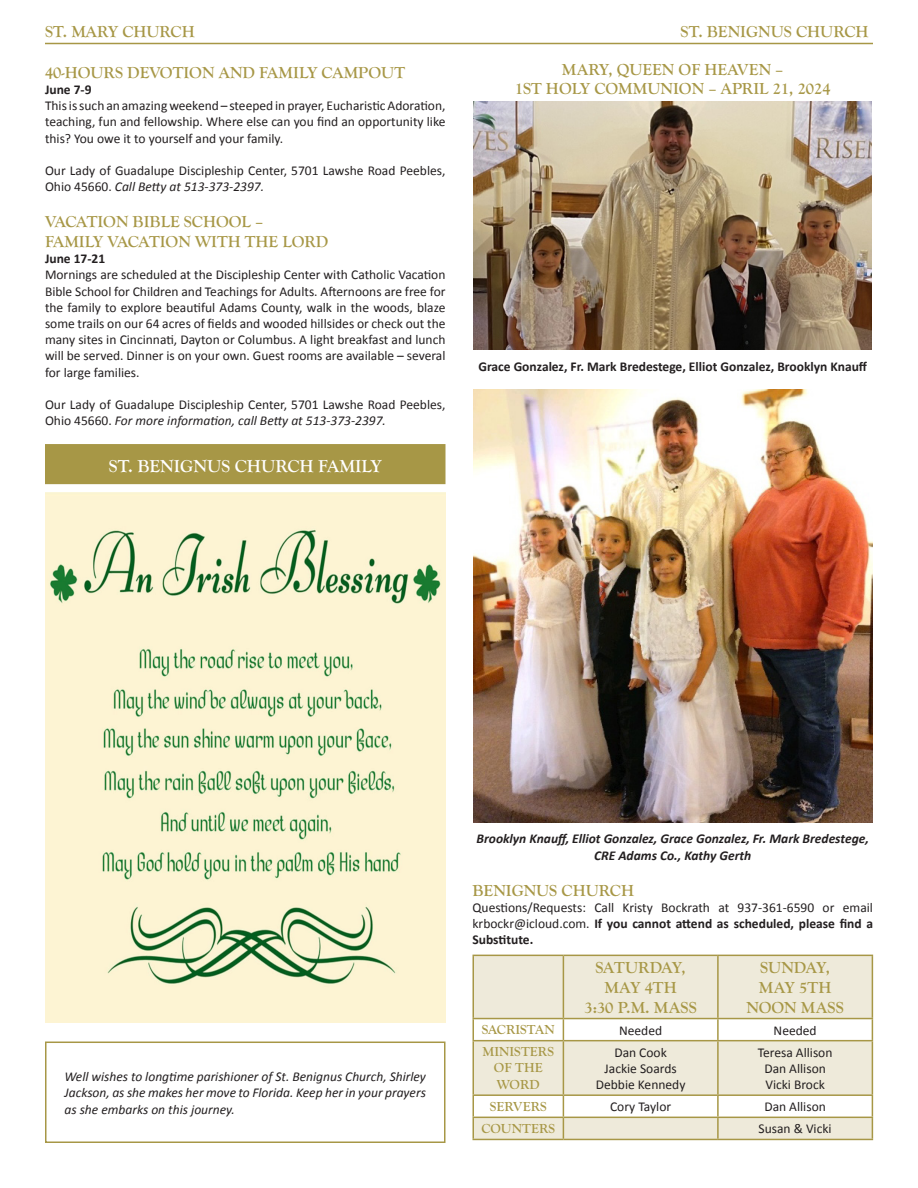
<style>
.page{position:relative;width:918px;height:1188px;background:#fff}
.page>*{position:absolute;margin:0;border:0;box-sizing:border-box;transform-origin:0 0}
.t1{font:700 18px "Goudy Old Style T";color:#fff}
.t2{font:700 16.5px "Goudy Old Sty";color:#a79746}
.font_8{font:700 16.5px "Goudy Old Style T";color:#a79746}
.font_8-2{font:13.5px/16.2px "Calibri";color:#231f20;text-align:justify}
.t3{font:italic 13.5px/16.2px "Calibri";color:#231f20;text-align:justify}
.t4{font:italic 700 13.5px/16.2px "Calibri";color:#231f20;text-align:center}
.font_8-3{font:700 13.5px "Calibri";color:#231f20}
.t5{font:700 13.5px "Goudy Old Sty";color:#a79746}
.s1{font-style:italic}
.s2{font-weight:700}
</style>
<div class="page">
<hr style="left:45px;top:43px;width:828px;height:1px;background:#a79746">
<img style="left:474px;top:102px;width:398px;height:248px">
<img style="left:473px;top:390px;width:399px;height:433px">
<svg style="left:474px;top:956px;width:398px;height:183px;fill:#eeeada"></svg>
<hr style="left:473px;top:955px;width:90px;height:1px;background:#a79746">
<hr style="left:473px;top:956px;width:1px;height:62px;background:#a79746">
<hr style="left:563px;top:955px;width:155px;height:1px;background:#a79746">
<hr style="left:563px;top:956px;width:1px;height:62px;background:#a79746">
<hr style="left:718px;top:955px;width:155px;height:1px;background:#a79746">
<hr style="left:717px;top:956px;width:2px;height:62px;background:#a79746">
<hr style="left:872px;top:956px;width:1px;height:62px;background:#a79746">
<hr style="left:473px;top:1018px;width:90px;height:1px;background:#a79746">
<svg style="left:473px;top:1019px;width:1px;height:21px"></svg>
<hr style="left:563px;top:1018px;width:155px;height:1px;background:#a79746">
<svg style="left:563px;top:1019px;width:1px;height:21px"></svg>
<hr style="left:718px;top:1018px;width:155px;height:1px;background:#a79746">
<hr style="left:717px;top:1019px;width:2px;height:21px;background:#a79746">
<svg style="left:872px;top:1019px;width:1px;height:21px"></svg>
<hr style="left:473px;top:1040px;width:90px;height:1px;background:#a79746">
<hr style="left:473px;top:1041px;width:1px;height:53px;background:#a79746">
<hr style="left:563px;top:1040px;width:155px;height:1px;background:#a79746">
<hr style="left:563px;top:1041px;width:1px;height:53px;background:#a79746">
<hr style="left:718px;top:1040px;width:155px;height:1px;background:#a79746">
<hr style="left:717px;top:1041px;width:2px;height:53px;background:#a79746">
<hr style="left:872px;top:1041px;width:1px;height:53px;background:#a79746">
<hr style="left:473px;top:1094px;width:90px;height:2px;background:#a79746">
<hr style="left:563px;top:1094px;width:155px;height:2px;background:#a79746">
<hr style="left:718px;top:1094px;width:155px;height:2px;background:#a79746">
<hr style="left:717px;top:1096px;width:2px;height:21px;background:#a79746">
<hr style="left:473px;top:1117px;width:90px;height:1px;background:#a79746">
<svg style="left:473px;top:1096px;width:1px;height:43px"></svg>
<hr style="left:563px;top:1117px;width:155px;height:1px;background:#a79746">
<svg style="left:563px;top:1096px;width:1px;height:43px"></svg>
<hr style="left:718px;top:1117px;width:155px;height:1px;background:#a79746">
<hr style="left:717px;top:1118px;width:2px;height:21px;background:#a79746">
<svg style="left:872px;top:1096px;width:1px;height:43px"></svg>
<hr style="left:473px;top:1139px;width:90px;height:1px;background:#a79746">
<hr style="left:563px;top:1139px;width:155px;height:1px;background:#a79746">
<hr style="left:718px;top:1139px;width:155px;height:1px;background:#a79746">
<div style="left:46px;top:446px;width:398px;height:37px;background:#a79746"></div>
<div style="left:45px;top:444px;width:401px;height:40px;border:3px solid #a79746"></div>
<img style="left:45px;top:493px;width:401px;height:530px">
<div style="left:45px;top:1042px;width:401px;height:101px;border:2px solid #a79746"></div>
<p class="font_8" style="left:45px;top:22px;width:151px">ST. MARY CHURCH</p>
<p class="font_8" style="left:681px;top:22px;width:189px">ST. BENIGNUS CHURCH</p>
<p class="t2" style="left:562px;top:60px;width:223px">MARY, QUEEN OF HEAVEN –</p>
<p class="t2" style="left:515px;top:80px;width:317px">1ST HOLY COMMUNION – APRIL 21, 2024</p>
<p class="font_8" style="left:45px;top:63px;width:362px">40-HOURS DEVOTION AND FAMILY CAMPOUT</p>
<p class="font_8-3" style="left:45px;top:81px;width:48px">June 7-9</p>
<p class="font_8-2" style="left:45px;top:98px;width:402px">This is such an amazing weekend – steeped in prayer, Eucharistic Adoration, teaching, fun and fellowship. Where else can you find an opportunity like this? You owe it to yourself and your family.</p>
<p class="font_8-2" style="left:45px;top:162px;width:402px">Our Lady of Guadalupe Discipleship Center, 5701 Lawshe Road Peebles,<br>Ohio 45660. <span class="s1">Call Betty at 513-373-2397.</span></p>
<p class="font_8" style="left:45px;top:212px;width:220px">VACATION BIBLE SCHOOL –</p>
<p class="font_8" style="left:45px;top:232px;width:285px">FAMILY VACATION WITH THE LORD</p>
<p class="font_8-3" style="left:45px;top:250px;width:62px">June 17-21</p>
<p class="font_8-2" style="left:45px;top:267px;width:402px">Mornings are scheduled at the Discipleship Center with Catholic Vacation Bible School for Children and Teachings for Adults. Afternoons are free for the family to explore beautiful Adams County, walk in the woods, blaze some trails on our 64 acres of fields and wooded hillsides or check out the many sites in Cincinnati, Dayton or Columbus. A light breakfast and lunch will be served. Dinner is on your own. Guest rooms are available – several for large families.</p>
<p class="font_8-2" style="left:45px;top:396px;width:402px">Our Lady of Guadalupe Discipleship Center, 5701 Lawshe Road Peebles,<br>Ohio 45660. <span class="s1">For more information, call Betty at 513-373-2397.</span></p>
<p class="t1" style="left:109px;top:456px;width:275px">ST. BENIGNUS CHURCH FAMILY</p>
<p class="font_8-3" style="left:478px;top:358px;width:390px">Grace Gonzalez, Fr. Mark Bredestege, Elliot Gonzalez, Brooklyn Knauff</p>
<p class="t3" style="left:64px;top:1068px;width:363px">Well wishes to longtime parishioner of St. Benignus Church, Shirley Jackson, as she makes her move to Florida. Keep her in your prayers as she embarks on this journey.</p>
<p class="t4" style="left:477px;top:831px;width:394px">Brooklyn Knauff, Elliot Gonzalez, Grace Gonzalez, Fr. Mark Bredestege,<br>CRE Adams Co., Kathy Gerth</p>
<p class="t2" style="left:473px;top:881px;width:163px">BENIGNUS CHURCH</p>
<p class="font_8-2" style="left:473px;top:899px;width:402px">Questions/Requests: Call Kristy Bockrath at 937-361-6590 or email krbockr@icloud.com. <span class="s2">If you cannot attend as scheduled, please find a Substitute.</span></p>
<p class="t2" style="left:596px;top:958px;width:92px">SATURDAY,</p>
<p class="t2" style="left:604px;top:978px;width:74px">MAY 4TH</p>
<p class="t2" style="left:584px;top:998px;width:114px">3:30 P.M. MASS</p>
<p class="t2" style="left:760px;top:958px;width:71px">SUNDAY,</p>
<p class="t2" style="left:759px;top:978px;width:74px">MAY 5TH</p>
<p class="t2" style="left:746px;top:998px;width:99px">NOON MASS</p>
<p class="t5" style="left:482px;top:1022px;width:74px">SACRISTAN</p>
<p class="font_8-2" style="left:619px;top:1022px;width:45px">Needed</p>
<p class="font_8-2" style="left:774px;top:1022px;width:45px">Needed</p>
<p class="t5" style="left:483px;top:1044px;width:73px">MINISTERS</p>
<p class="t5" style="left:494px;top:1060px;width:50px">OF THE</p>
<p class="t5" style="left:497px;top:1077px;width:44px">WORD</p>
<p class="font_8-2" style="left:614px;top:1044px;width:54px">Dan Cook</p>
<p class="font_8-2" style="left:605px;top:1060px;width:74px">Jackie Soards</p>
<p class="font_8-2" style="left:596px;top:1077px;width:91px">Debbie Kennedy</p>
<p class="font_8-2" style="left:758px;top:1044px;width:76px">Teresa Allison</p>
<p class="font_8-2" style="left:764px;top:1060px;width:63px">Dan Allison</p>
<p class="font_8-2" style="left:765px;top:1077px;width:61px">Vicki Brock</p>
<p class="t5" style="left:490px;top:1099px;width:59px">SERVERS</p>
<p class="font_8-2" style="left:610px;top:1099px;width:63px">Cory Taylor</p>
<p class="font_8-2" style="left:764px;top:1099px;width:63px">Dan Allison</p>
<p class="t5" style="left:481px;top:1121px;width:75px">COUNTERS</p>
<p class="font_8-2" style="left:759px;top:1121px;width:75px">Susan &amp; Vicki</p>
</div>
